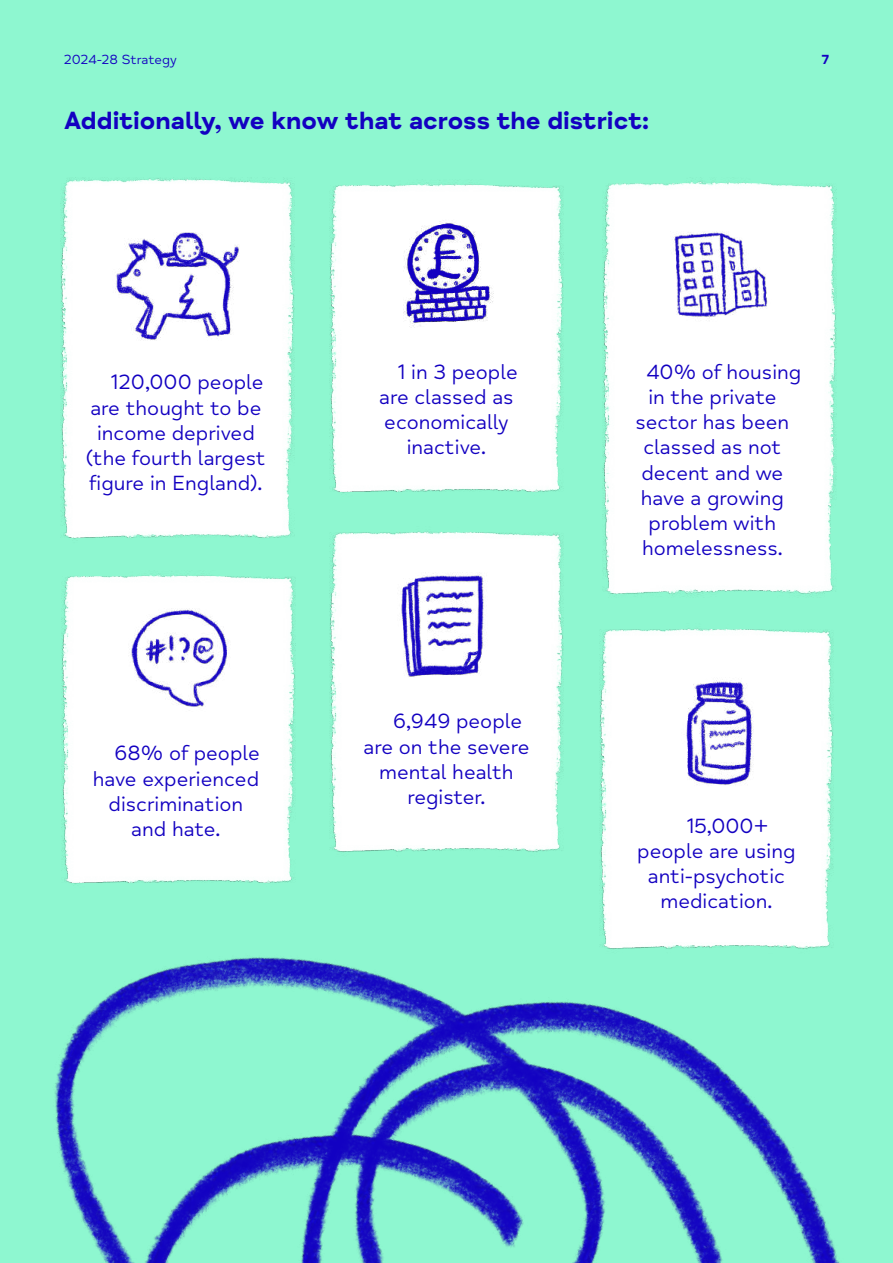
<style>
.page{position:relative;width:893px;height:1263px;background:#8ef7d0}
.page>*{position:absolute;margin:0;border:0;box-sizing:border-box;transform-origin:0 0}
.t1{font:700 25.5px "Mind Meridian";color:#1300c1}
.t2{font:21px/25.2px "Mind Meridian";color:#1300c1;text-align:center}
.t3{font:13.5px "Mind Meridian";color:#1300c1}
.t4{font:700 13.5px "Mind Meridian";color:#1300c1}
</style>
<div class="page">
<img style="left:54px;top:957px;width:786px;height:306px">
<img style="left:602px;top:181px;width:235px;height:414px">
<img style="left:60px;top:177px;width:236px;height:707px">
<img style="left:329px;top:182px;width:235px;height:311px">
<img style="left:329px;top:531px;width:235px;height:321px">
<img style="left:581px;top:628px;width:259px;height:338px">
<img style="left:113px;top:220px;width:129px;height:130px">
<img style="left:391px;top:219px;width:111px;height:111px">
<img style="left:122px;top:603px;width:111px;height:110px">
<img style="left:664px;top:219px;width:111px;height:111px">
<img style="left:391px;top:567px;width:111px;height:110px">
<img style="left:663px;top:671px;width:118px;height:118px">
<p class="t3" style="left:64px;top:52px;width:114px">2024-28 Strategy</p>
<p class="t4" style="left:822px;top:51px;width:9px">7</p>
<p class="t1" style="left:64px;top:105px;width:587px">Additionally, we know that across the district:</p>
<p class="t2" style="left:111px;top:370px;width:154px">120,000 people</p>
<p class="t2" style="left:90px;top:395px;width:173px">are thought to be</p>
<p class="t2" style="left:97px;top:420px;width:159px">income deprived</p>
<p class="t2" style="left:86px;top:446px;width:181px">(the fourth largest</p>
<p class="t2" style="left:89px;top:471px;width:175px">figure in England).</p>
<p class="t2" style="left:115px;top:741px;width:147px">68% of people</p>
<p class="t2" style="left:93px;top:766px;width:168px">have experienced</p>
<p class="t2" style="left:109px;top:791px;width:136px">discrimination</p>
<p class="t2" style="left:131px;top:817px;width:91px">and hate.</p>
<p class="t2" style="left:398px;top:359px;width:122px">1 in 3 people</p>
<p class="t2" style="left:379px;top:385px;width:136px">are classed as</p>
<p class="t2" style="left:384px;top:410px;width:126px">economically</p>
<p class="t2" style="left:407px;top:435px;width:81px">inactive.</p>
<p class="t2" style="left:393px;top:709px;width:131px">6,949 people</p>
<p class="t2" style="left:363px;top:734px;width:167px">are on the severe</p>
<p class="t2" style="left:379px;top:760px;width:136px">mental health</p>
<p class="t2" style="left:407px;top:785px;width:80px">register.</p>
<p class="t2" style="left:635px;top:359px;width:167px">40% of housing in the private sector has been classed as not decent and we have a growing problem with homelessness.</p>
<p class="t2" style="left:687px;top:813px;width:84px">15,000+</p>
<p class="t2" style="left:637px;top:839px;width:160px">people are using</p>
<p class="t2" style="left:648px;top:864px;width:139px">anti-psychotic</p>
<p class="t2" style="left:660px;top:889px;width:114px">medication.</p>
</div>
